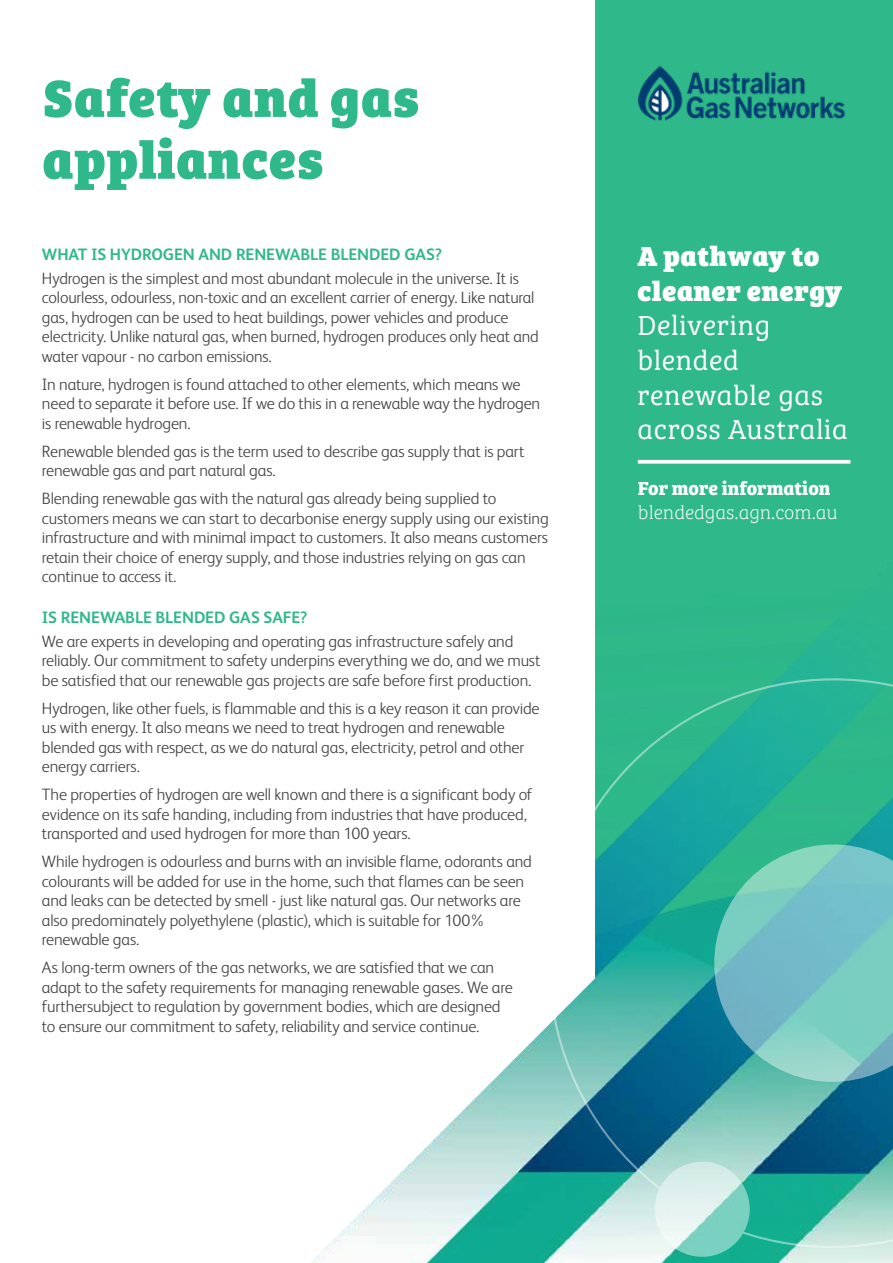
<style>
.page{position:relative;width:893px;height:1263px;background:#2fb88a}
.page>*{position:absolute;margin:0;border:0;box-sizing:border-box;transform-origin:0 0}
.t1{font:54.15px/61.8px "Bree Serif Eb";letter-spacing:.02em;color:#2fb88a}
.t2{font:28.5px/34.5px "Bree Serif Lt";letter-spacing:.02em;color:#fff}
.t3{font:28.5px/34.5px "Bree Serif Eb";letter-spacing:.02em;color:#fff}
.t4{font:19.5px "Bree Serif Th";color:#fff}
.t5{font:700 19.5px "Bree Serif";color:#fff}
.t6{font:300 16.5px/19.5px "FS Albert";letter-spacing:-.01em;color:#414042}
.t7{font:700 16.5px "FS Albert";letter-spacing:-.01em;color:#2fb88a}
</style>
<div class="page">
<div style="left:0;top:0;width:595px;height:1263px;background:#fff"></div>
<svg style="left:509px;top:636px;width:384px;height:627px"></svg>
<svg style="left:699px;top:826px;width:194px;height:274px;background:#5eb7b5"></svg>
<svg style="left:649px;top:1153px;width:109px;height:110px;background:#9fdacf"></svg>
<svg style="left:638px;top:460px;width:212px;height:4px"></svg>
<img style="left:637px;top:66px;width:209px;height:55px">
<h1 class="t1" style="left:43px;top:63px;width:378px">Safety and gas appliances</h1>
<p class="t7" style="left:42px;top:245px;width:402px">WHAT IS HYDROGEN AND RENEWABLE BLENDED GAS?</p>
<p class="t6" style="left:42px;top:268px;width:498px">Hydrogen is the simplest and most abundant molecule in the universe. It is colourless, odourless, non-toxic and an excellent carrier of energy. Like natural gas, hydrogen can be used to heat buildings, power vehicles and produce electricity. Unlike natural gas, when burned, hydrogen produces only heat and water vapour - no carbon emissions.</p>
<p class="t6" style="left:42px;top:374px;width:500px">In nature, hydrogen is found attached to other elements, which means we need to separate it before use. If we do this in a renewable way the hydrogen is renewable hydrogen.</p>
<p class="t6" style="left:42px;top:441px;width:484px">Renewable blended gas is the term used to describe gas supply that is part renewable gas and part natural gas.</p>
<p class="t6" style="left:42px;top:489px;width:508px">Blending renewable gas with the natural gas already being supplied to customers means we can start to decarbonise energy supply using our existing infrastructure and with minimal impact to customers. It also means customers retain their choice of energy supply, and those industries relying on gas can continue to access it.</p>
<p class="t7" style="left:42px;top:608px;width:267px">IS RENEWABLE BLENDED GAS SAFE?</p>
<p class="t6" style="left:42px;top:631px;width:500px">We are experts in developing and operating gas infrastructure safely and reliably. Our commitment to safety underpins everything we do, and we must be satisfied that our renewable gas projects are safe before first production.</p>
<p class="t6" style="left:42px;top:698px;width:499px">Hydrogen, like other fuels, is flammable and this is a key reason it can provide us with energy. It also means we need to treat hydrogen and renewable blended gas with respect, as we do natural gas, electricity, petrol and other energy carriers.</p>
<p class="t6" style="left:42px;top:785px;width:492px">The properties of hydrogen are well known and there is a significant body of evidence on its safe handing, including from industries that have produced, transported and used hydrogen for more than 100 years.</p>
<p class="t6" style="left:42px;top:852px;width:492px">While hydrogen is odourless and burns with an invisible flame, odorants and colourants will be added for use in the home, such that flames can be seen and leaks can be detected by smell - just like natural gas. Our networks are also predominately polyethylene (plastic), which is suitable for 100% renewable gas.</p>
<p class="t6" style="left:42px;top:958px;width:472px">As long-term owners of the gas networks, we are satisfied that we can adapt to the safety requirements for managing renewable gases. We are furthersubject to regulation by government bodies, which are designed to ensure our commitment to safety, reliability and service continue.</p>
<h2 class="t3" style="left:637px;top:237px;width:206px">A pathway to cleaner energy</h2>
<h2 class="t2" style="left:637px;top:307px;width:212px">Delivering blended renewable gas across Australia</h2>
<p class="t5" style="left:638px;top:473px;width:194px">For more information</p>
<p class="t4" style="left:638px;top:499px;width:202px">blendedgas.agn.com.au</p>
</div>
